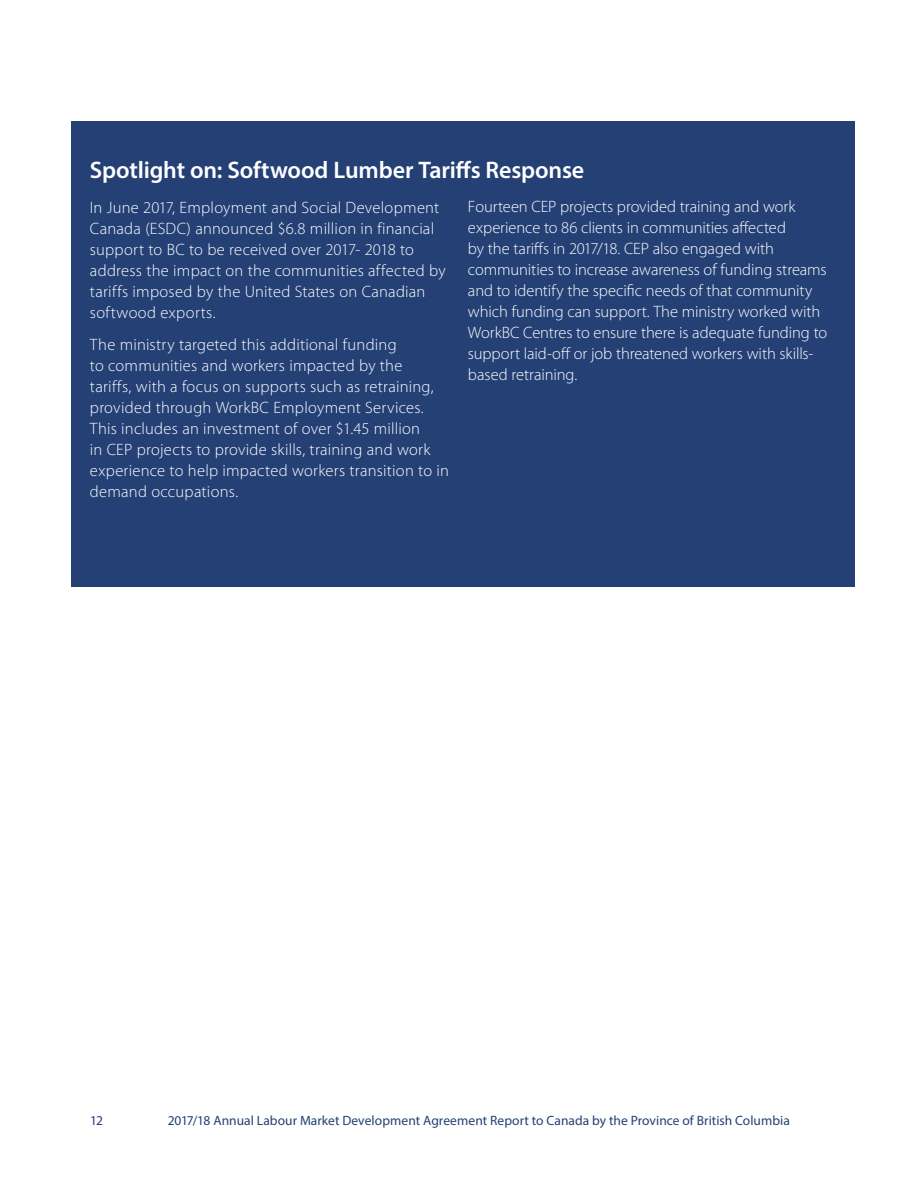
<style>
.page{position:relative;width:918px;height:1188px;background:#fff}
.page>*{position:absolute;margin:0;border:0;box-sizing:border-box;transform-origin:0 0}
.t1{font:600 24px "Myriad Pro";letter-spacing:-.005em;color:#fff}
.t2{font:300 16.5px/21px "Myriad Pro";letter-spacing:.01em;color:#fff}
.t3{font:13.5px "Myriad Pro";letter-spacing:.005em;color:#244075}
</style>
<div class="page">
<div style="left:71px;top:121px;width:783px;height:466px;background:#244075"></div>
<h2 class="t1" style="left:90px;top:155px;width:496px">Spotlight on: Softwood Lumber Tariffs Response</h2>
<p class="t2" style="left:90px;top:197px;width:351px">In June 2017, Employment and Social Development</p>
<p class="t2" style="left:468px;top:196px;width:329px">Fourteen CEP projects provided training and work</p>
<p class="t2" style="left:90px;top:218px;width:346px">Canada (ESDC) announced $6.8 million in financial</p>
<p class="t2" style="left:468px;top:217px;width:320px">experience to 86 clients in communities affected</p>
<p class="t2" style="left:90px;top:239px;width:326px">support to BC to be received over 2017- 2018 to</p>
<p class="t2" style="left:468px;top:238px;width:308px">by the tariffs in 2017/18. CEP also engaged with</p>
<p class="t2" style="left:90px;top:260px;width:357px">address the impact on the communities affected by</p>
<p class="t2" style="left:468px;top:259px;width:360px">communities to increase awareness of funding streams</p>
<p class="t2" style="left:90px;top:281px;width:337px">tariffs imposed by the United States on Canadian</p>
<p class="t2" style="left:468px;top:280px;width:346px">and to identify the specific needs of that community</p>
<p class="t2" style="left:90px;top:302px;width:127px">softwood exports.</p>
<p class="t2" style="left:468px;top:301px;width:361px">which funding can support. The ministry worked with<br>WorkBC Centres to ensure there is adequate funding to</p>
<p class="t2" style="left:90px;top:334px;width:308px">The ministry targeted this additional funding</p>
<p class="t2" style="left:468px;top:343px;width:347px">support laid-off or job threatened workers with skills-</p>
<p class="t2" style="left:90px;top:355px;width:314px">to communities and workers impacted by the</p>
<p class="t2" style="left:468px;top:364px;width:111px">based retraining.</p>
<p class="t2" style="left:90px;top:376px;width:361px">tariffs, with a focus on supports such as retraining, provided through WorkBC Employment Services.<br>This includes an investment of over $1.45 million<br>in CEP projects to provide skills, training and work experience to help impacted workers transition to in demand occupations.</p>
<p class="t3" style="left:90px;top:1112px;width:14px">12</p>
<p class="t3" style="left:168px;top:1113px;width:624px">2017/18 Annual Labour Market Development Agreement Report to Canada by the Province of British Columbia</p>
</div>
